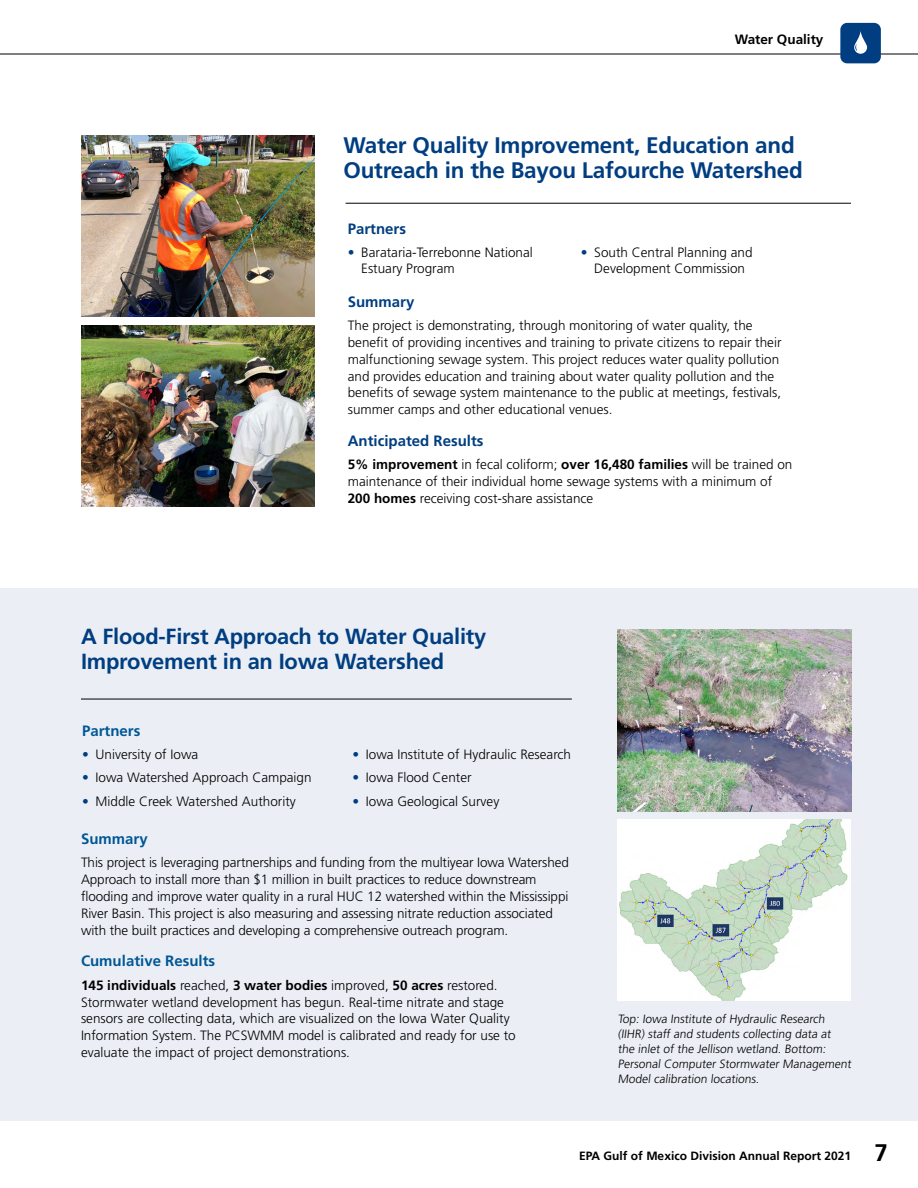
<style>
.page{position:relative;width:918px;height:1188px;background:#fff}
.page>*{position:absolute;margin:0;border:0;box-sizing:border-box;transform-origin:0 0}
.t1{font:700 22.5px/25.5px "Frutiger";letter-spacing:-.01em;color:#003e81}
.t2{font:700 21.9px/25.5px "Frutiger";letter-spacing:-.01em;color:#003e81}
.t3{font:700 15px "Frutiger LT Std";color:#003e81}
.t4{font:700 15px "Frutiger LT Std";color:#005795}
.t5{font:300 13.5px/16.8px "Frutiger LT Std";color:#000}
.t6{font:700 13.5px "Frutiger LT Std";color:#000}
.t7{font:300 12px/15px "Frutiger LT Std";color:#000}
.t8{font:700 12px "Frutiger LT Std";color:#000}
.s1{color:#003e81}
.s2{font-weight:700}
.s3{font-size:24px}
</style>
<div class="page">
<div style="left:0;top:588px;width:918px;height:533px;background:#ebeff5"></div>
<hr style="left:0;top:54px;width:918px;height:1px;background:#000">
<div style="left:840px;top:23px;width:41px;height:40px;background:#003e81;border-radius:7px"></div>
<svg style="left:854px;top:31px;width:13px;height:23px"></svg>
<hr style="left:81px;top:699px;width:491px;height:1px;background:#000">
<img style="left:81px;top:135px;width:234px;height:182px">
<img style="left:81px;top:325px;width:234px;height:182px">
<img style="left:617px;top:630px;width:234px;height:181px">
<img style="left:618px;top:820px;width:233px;height:181px">
<hr style="left:346px;top:203px;width:505px;height:1px;background:#000">
<p class="t6" style="left:735px;top:31px;width:90px">Water Quality</p>
<h3 class="t1" style="left:343px;top:132px;width:461px">Water Quality Improvement, Education and<br>Outreach in the Bayou Lafourche Watershed</h3>
<h4 class="t3" style="left:348px;top:220px;width:60px">Partners</h4>
<p class="t5" style="left:361px;top:244px;width:173px;text-indent:-14px"><span class="s1">•</span> Barataria-Terrebonne National<br>Estuary Program</p>
<p class="t5" style="left:581px;top:244px;width:173px;text-align:center"><span class="s1">•</span> South Central Planning and<br>Development Commission</p>
<h4 class="t3" style="left:348px;top:293px;width:68px">Summary</h4>
<p class="t5" style="left:348px;top:317px;width:435px">The project is demonstrating, through monitoring of water quality, the benefit of providing incentives and training to private citizens to repair their malfunctioning sewage system. This project reduces water quality pollution and provides education and training about water quality pollution and the benefits of sewage system maintenance to the public at meetings, festivals, summer camps and other educational venues.</p>
<h4 class="t3" style="left:348px;top:432px;width:137px">Anticipated Results</h4>
<p class="t5" style="left:348px;top:456px;width:446px"><span class="s2">5% improvement</span> in fecal coliform; <span class="s2">over 16,480 families</span> will be trained on maintenance of their individual home sewage systems with a minimum of<br><span class="s2">200 homes</span> receiving cost-share assistance</p>
<h3 class="t2" style="left:81px;top:623px;width:407px">A Flood-First Approach to Water Quality<br>Improvement in an Iowa Watershed</h3>
<h4 class="t4" style="left:82px;top:722px;width:60px">Partners</h4>
<p class="t5" style="left:82px;top:746px;width:118px"><span class="s1">•</span> University of Iowa</p>
<p class="t5" style="left:82px;top:770px;width:231px"><span class="s1">•</span> Iowa Watershed Approach Campaign</p>
<p class="t5" style="left:82px;top:793px;width:215px"><span class="s1">•</span> Middle Creek Watershed Authority</p>
<p class="t5" style="left:352px;top:746px;width:220px"><span class="s1">•</span> Iowa Institute of Hydraulic Research</p>
<p class="t5" style="left:352px;top:770px;width:121px"><span class="s1">•</span> Iowa Flood Center</p>
<p class="t5" style="left:352px;top:793px;width:149px"><span class="s1">•</span> Iowa Geological Survey</p>
<h4 class="t4" style="left:81px;top:830px;width:68px">Summary</h4>
<p class="t5" style="left:81px;top:855px;width:489px">This project is leveraging partnerships and funding from the multiyear Iowa Watershed Approach to install more than $1 million in built practices to reduce downstream flooding and improve water quality in a rural HUC 12 watershed within the Mississippi River Basin. This project is also measuring and assessing nitrate reduction associated with the built practices and developing a comprehensive outreach program.</p>
<h4 class="t4" style="left:81px;top:952px;width:136px">Cumulative Results</h4>
<p class="t5" style="left:81px;top:977px;width:436px"><span class="s2">145 individuals</span> reached, <span class="s2">3 water bodies</span> improved, <span class="s2">50 acres</span> restored.<br>Stormwater wetland development has begun. Real-time nitrate and stage sensors are collecting data, which are visualized on the Iowa Water Quality Information System. The PCSWMM model is calibrated and ready for use to evaluate the impact of project demonstrations.</p>
<p class="t7" style="left:618px;top:1011px;width:236px">Top: Iowa Institute of Hydraulic Research (IIHR) staff and students collecting data at the inlet of the Jellison wetland. Bottom:<br>Personal Computer Stormwater Management Model calibration locations.</p>
<p class="t8" style="left:579px;top:1149px;width:310px">EPA Gulf of Mexico Division Annual Report 2021 <span class="s3">7</span></p>
</div>
